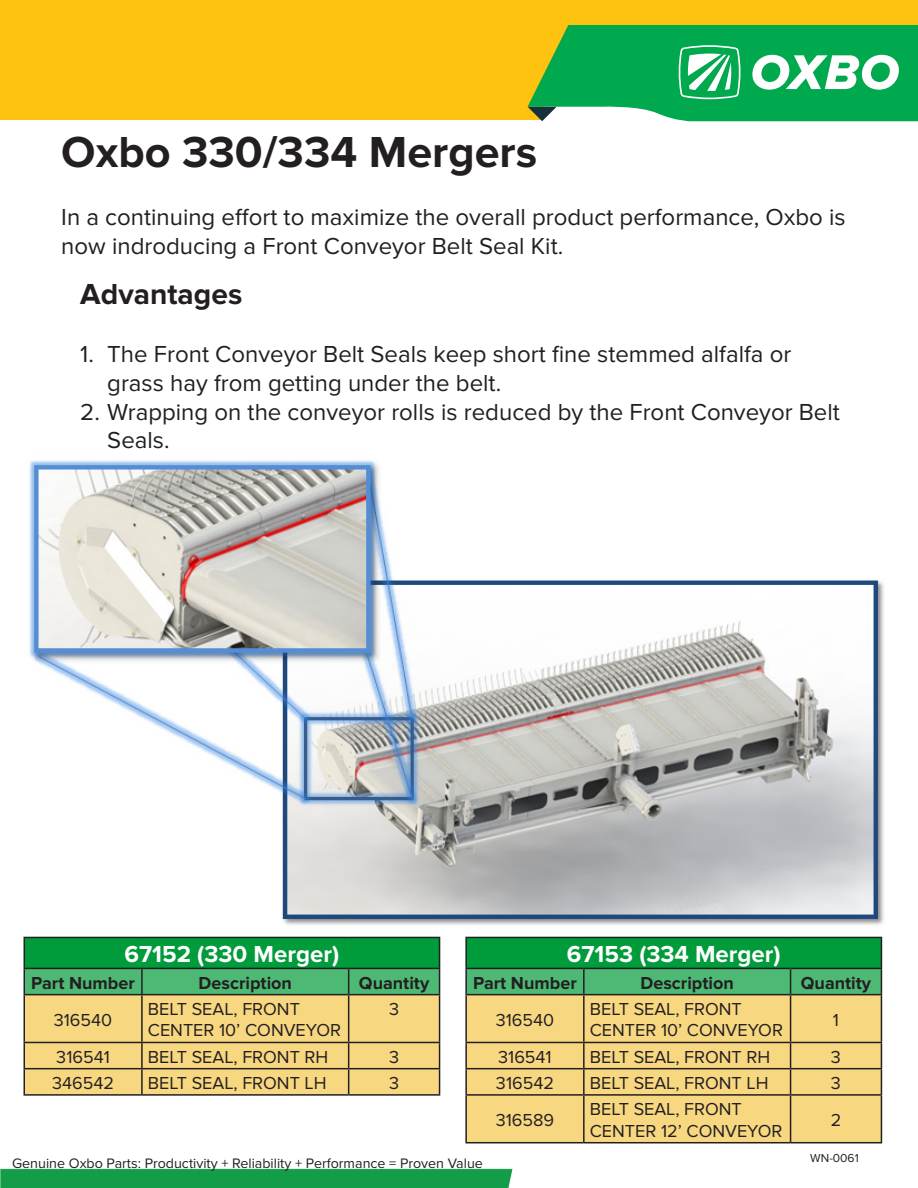
<style>
.page{position:relative;width:918px;height:1188px;background:#fff}
.page>*{position:absolute;margin:0;border:0;box-sizing:border-box;transform-origin:0 0}
.t1{font:700 45px "Proxima Nova";color:#231f20}
.t2{font:700 30px "Proxima Nova";color:#231f20}
.t3{font:24px/28.8px "Proxima Nova";color:#231f20}
.t4{font:700 24px "Proxima Nova";color:#fff}
.t5{font:18px/21.6px "Proxima Nova";color:#231f20}
.t6{font:700 18px "Proxima Nova";color:#231f20}
.t7{font:14.25px "Proxima Nova";color:#231f20}
.t8{font:12px "Proxima Nova";color:#231f20}
</style>
<div class="page">
<div style="left:494px;top:0;width:424px;height:99px;background:#fec210"></div>
<div style="left:0;top:0;width:542px;height:120px;background:#fec210"></div>
<svg style="left:528px;top:26px;width:390px;height:95px;background:#32b565"></svg>
<img style="left:0;top:974px;width:482px;height:214px">
<svg style="left:482px;top:936px;width:401px;height:252px"></svg>
<img style="left:29px;top:460px;width:856px;height:465px">
<div style="left:24px;top:937px;width:416px;height:31px;background:#009b3a"></div>
<hr style="left:24px;top:937px;width:118px;height:1px;background:#231f20">
<hr style="left:24px;top:938px;width:1px;height:30px;background:#231f20">
<hr style="left:142px;top:937px;width:207px;height:1px;background:#231f20">
<hr style="left:349px;top:937px;width:91px;height:1px;background:#231f20">
<hr style="left:439px;top:938px;width:1px;height:30px;background:#231f20">
<svg style="left:24px;top:968px;width:416px;height:126px;background:#c0bc73"></svg>
<hr style="left:24px;top:1094px;width:118px;height:2px;background:#231f20">
<hr style="left:142px;top:1094px;width:207px;height:2px;background:#231f20">
<hr style="left:349px;top:1094px;width:91px;height:2px;background:#231f20">
<div style="left:466px;top:937px;width:415px;height:31px;background:#009b3a"></div>
<div style="left:467px;top:995px;width:414px;height:147px;background:#f7d780"></div>
<hr style="left:465px;top:937px;width:119px;height:1px;background:#231f20">
<hr style="left:465px;top:938px;width:2px;height:30px;background:#231f20">
<hr style="left:584px;top:937px;width:207px;height:1px;background:#231f20">
<hr style="left:791px;top:937px;width:91px;height:1px;background:#231f20">
<hr style="left:881px;top:938px;width:1px;height:30px;background:#231f20">
<hr style="left:465px;top:968px;width:119px;height:1px;background:#231f20">
<hr style="left:465px;top:969px;width:2px;height:25px;background:#231f20">
<svg style="left:466px;top:968px;width:416px;height:26px;background:#4aaf6f"></svg>
<hr style="left:465px;top:994px;width:119px;height:1px;background:#231f20">
<hr style="left:465px;top:995px;width:2px;height:47px;background:#231f20">
<hr style="left:584px;top:994px;width:207px;height:1px;background:#231f20">
<hr style="left:583px;top:995px;width:2px;height:47px;background:#231f20">
<hr style="left:791px;top:994px;width:91px;height:1px;background:#231f20">
<hr style="left:790px;top:995px;width:1px;height:47px;background:#231f20">
<hr style="left:881px;top:995px;width:1px;height:47px;background:#231f20">
<hr style="left:465px;top:1042px;width:119px;height:1px;background:#231f20">
<hr style="left:465px;top:1043px;width:2px;height:25px;background:#231f20">
<hr style="left:584px;top:1042px;width:207px;height:1px;background:#231f20">
<hr style="left:583px;top:1043px;width:2px;height:25px;background:#231f20">
<hr style="left:791px;top:1042px;width:91px;height:1px;background:#231f20">
<hr style="left:465px;top:1068px;width:119px;height:1px;background:#231f20">
<hr style="left:465px;top:1069px;width:2px;height:25px;background:#231f20">
<hr style="left:584px;top:1068px;width:207px;height:1px;background:#231f20">
<hr style="left:583px;top:1069px;width:2px;height:25px;background:#231f20">
<hr style="left:791px;top:1068px;width:91px;height:1px;background:#231f20">
<svg style="left:790px;top:1043px;width:1px;height:51px"></svg>
<svg style="left:881px;top:1043px;width:1px;height:51px"></svg>
<hr style="left:465px;top:1094px;width:119px;height:2px;background:#231f20">
<hr style="left:465px;top:1096px;width:2px;height:46px;background:#231f20">
<hr style="left:584px;top:1094px;width:207px;height:2px;background:#231f20">
<hr style="left:583px;top:1096px;width:2px;height:46px;background:#231f20">
<hr style="left:791px;top:1094px;width:91px;height:2px;background:#231f20">
<hr style="left:790px;top:1096px;width:1px;height:46px;background:#231f20">
<hr style="left:881px;top:1096px;width:1px;height:46px;background:#231f20">
<hr style="left:465px;top:1142px;width:119px;height:1px;background:#231f20">
<hr style="left:584px;top:1142px;width:207px;height:1px;background:#231f20">
<hr style="left:791px;top:1142px;width:91px;height:1px;background:#231f20">
<p class="t1" style="left:61px;top:126px;width:478px">Oxbo 330/334 Mergers</p>
<p class="t3" style="left:61px;top:203px;width:786px">In a continuing effort to maximize the overall product performance, Oxbo is now indroducing a Front Conveyor Belt Seal Kit.</p>
<p class="t2" style="left:80px;top:277px;width:164px">Advantages</p>
<p class="t3" style="left:107px;top:341px;width:686px;text-indent:-27px">1. The Front Conveyor Belt Seals keep short fine stemmed alfalfa or grass hay from getting under the belt.</p>
<p class="t3" style="left:107px;top:398px;width:734px;text-indent:-27px">2. Wrapping on the conveyor rolls is reduced by the Front Conveyor Belt<br>Seals.</p>
<p class="t4" style="left:125px;top:941px;width:216px">67152 (330 Merger)</p>
<p class="t6" style="left:31px;top:972px;width:105px">Part Number</p>
<p class="t6" style="left:199px;top:972px;width:95px">Description</p>
<p class="t6" style="left:359px;top:972px;width:72px">Quantity</p>
<p class="t5" style="left:54px;top:1010px;width:60px">316540</p>
<p class="t5" style="left:148px;top:999px;width:195px">BELT SEAL, FRONT<br>CENTER 10’ CONVEYOR</p>
<p class="t5" style="left:389px;top:999px;width:12px">3</p>
<p class="t5" style="left:56px;top:1047px;width:55px">316541</p>
<p class="t5" style="left:148px;top:1047px;width:182px">BELT SEAL, FRONT RH</p>
<p class="t5" style="left:389px;top:1047px;width:12px">3</p>
<p class="t5" style="left:52px;top:1073px;width:63px">346542</p>
<p class="t5" style="left:148px;top:1073px;width:180px">BELT SEAL, FRONT LH</p>
<p class="t5" style="left:389px;top:1073px;width:12px">3</p>
<p class="t4" style="left:567px;top:941px;width:215px">67153 (334 Merger)</p>
<p class="t6" style="left:473px;top:972px;width:105px">Part Number</p>
<p class="t6" style="left:640px;top:972px;width:95px">Description</p>
<p class="t6" style="left:801px;top:972px;width:72px">Quantity</p>
<p class="t5" style="left:496px;top:1010px;width:60px">316540</p>
<p class="t5" style="left:590px;top:999px;width:195px">BELT SEAL, FRONT<br>CENTER 10’ CONVEYOR</p>
<p class="t5" style="left:833px;top:1010px;width:8px">1</p>
<p class="t5" style="left:498px;top:1047px;width:55px">316541</p>
<p class="t5" style="left:590px;top:1047px;width:182px">BELT SEAL, FRONT RH</p>
<p class="t5" style="left:831px;top:1047px;width:12px">3</p>
<p class="t5" style="left:496px;top:1073px;width:60px">316542</p>
<p class="t5" style="left:590px;top:1073px;width:180px">BELT SEAL, FRONT LH</p>
<p class="t5" style="left:831px;top:1073px;width:12px">3</p>
<p class="t5" style="left:496px;top:1110px;width:60px">316589</p>
<p class="t5" style="left:590px;top:1099px;width:194px">BELT SEAL, FRONT<br>CENTER 12’ CONVEYOR</p>
<p class="t5" style="left:831px;top:1110px;width:12px">2</p>
<p class="t7" style="left:12px;top:1155px;width:472px">Genuine Oxbo Parts: Productivity + Reliability + Performance = Proven Value</p>
<p class="t8" style="left:810px;top:1151px;width:50px">WN-0061</p>
</div>
